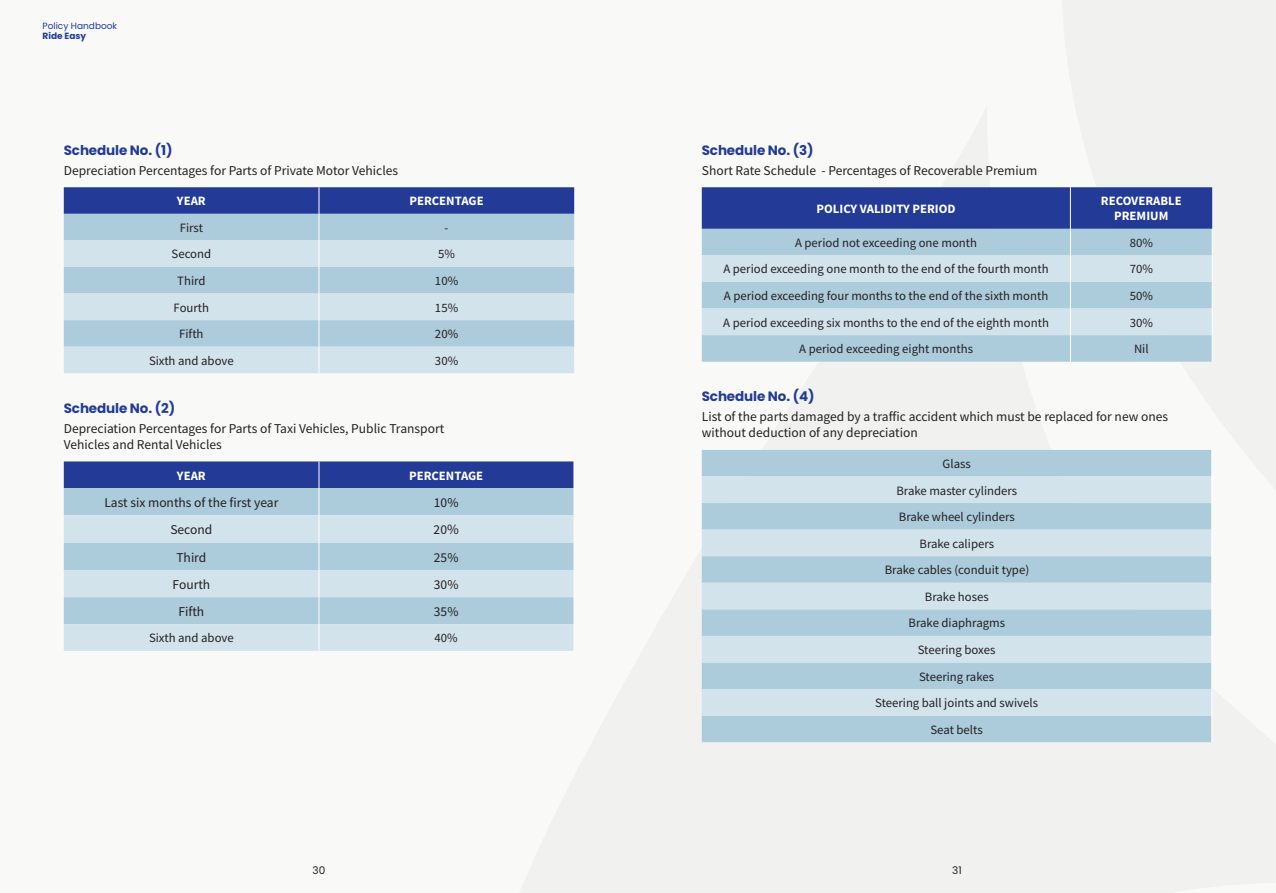
<style>
.page{position:relative;width:1276px;height:893px;background:#f9faf8}
.page>*{position:absolute;margin:0;border:0;box-sizing:border-box;transform-origin:0 0}
.t1{font:13.5px/15.8px "Source Sans Pro";color:#231f20}
.t2{font:700 13.5px "Poppins";letter-spacing:-.01em;color:#233b96}
.t3{font:12.75px/26.5px "Source Sans Pro";color:#231f20;text-align:center}
.t4{font:700 12.75px/15px "Source Sans Pro";color:#fff;text-align:center}
.t5{font:10.5px "Poppins";color:#231f20}
.t6{font:9px "Poppins";color:#233b96}
.t7{font:700 9px "Poppins";color:#233b96}
.s1{font-size:14.25px}
</style>
<div class="page">
<svg style="left:64px;top:187px;width:510px;height:186px;background:#a9c1d8"></svg>
<svg style="left:64px;top:461px;width:509px;height:190px;background:#a9c1d8"></svg>
<div style="left:702px;top:450px;width:509px;height:292px;background:#accbdb"></div>
<svg style="left:702px;top:476px;width:509px;height:240px;background:#c1d8e4"></svg>
<svg style="left:1211px;top:450px;width:1px;height:292px"></svg>
<svg style="left:702px;top:187px;width:510px;height:175px;background:#98b0d0"></svg>
<p class="t6" style="left:43px;top:20px;width:76px">Policy Handbook</p>
<p class="t7" style="left:43px;top:31px;width:45px">Ride Easy</p>
<p class="t2" style="left:64px;top:142px;width:110px">Schedule No. (1)</p>
<p class="t1" style="left:64px;top:162px;width:336px">Depreciation Percentages for Parts of Private Motor Vehicles</p>
<p class="t4" style="left:177px;top:193px;width:30px">YEAR</p>
<p class="t4" style="left:409px;top:193px;width:76px">PERCENTAGE</p>
<p class="t3" style="left:180px;top:214px;width:25px">First</p>
<p class="t3" style="left:444px;top:214px;width:5px">-</p>
<p class="t3" style="left:172px;top:241px;width:41px">Second</p>
<p class="t3" style="left:438px;top:241px;width:18px">5%</p>
<p class="t3" style="left:177px;top:267px;width:30px">Third</p>
<p class="t3" style="left:435px;top:267px;width:25px">10%</p>
<p class="t3" style="left:174px;top:294px;width:37px">Fourth</p>
<p class="t3" style="left:435px;top:294px;width:25px">15%</p>
<p class="t3" style="left:179px;top:321px;width:26px">Fifth</p>
<p class="t3" style="left:435px;top:321px;width:25px">20%</p>
<p class="t3" style="left:149px;top:347px;width:86px">Sixth and above</p>
<p class="t3" style="left:435px;top:347px;width:25px">30%</p>
<p class="t2" style="left:64px;top:400px;width:113px">Schedule No. (2)</p>
<p class="t1" style="left:64px;top:421px;width:382px">Depreciation Percentages for Parts of Taxi Vehicles, Public Transport<br>Vehicles and Rental Vehicles</p>
<p class="t4" style="left:177px;top:468px;width:30px">YEAR</p>
<p class="t4" style="left:409px;top:468px;width:76px">PERCENTAGE</p>
<p class="t1" style="left:104px;top:494px;width:175px">Last six months of the first year</p>
<p class="t1" style="left:434px;top:494px;width:26px">10%</p>
<p class="t1" style="left:170px;top:522px;width:43px">Second</p>
<p class="t1" style="left:433px;top:522px;width:27px">20<span class="s1">%</span></p>
<p class="t1" style="left:176px;top:549px;width:31px">Third</p>
<p class="t1" style="left:434px;top:549px;width:26px">25%</p>
<p class="t1" style="left:172px;top:576px;width:39px">Fourth</p>
<p class="t1" style="left:434px;top:576px;width:26px">30%</p>
<p class="t1" style="left:178px;top:603px;width:27px">Fifth</p>
<p class="t1" style="left:434px;top:603px;width:26px">35%</p>
<p class="t3" style="left:149px;top:625px;width:86px">Sixth and above</p>
<p class="t3" style="left:434px;top:625px;width:25px">40%</p>
<p class="t2" style="left:702px;top:142px;width:113px">Schedule No. (3)</p>
<p class="t1" style="left:702px;top:162px;width:337px">Short Rate Schedule - Percentages of Recoverable Premium</p>
<p class="t4" style="left:816px;top:201px;width:140px">POLICY VALIDITY PERIOD</p>
<p class="t4" style="left:1101px;top:193px;width:82px">RECOVERABLE<br>PREMIUM</p>
<p class="t3" style="left:795px;top:229px;width:184px">A period not exceeding one month</p>
<p class="t3" style="left:1129px;top:229px;width:25px">80%</p>
<p class="t3" style="left:723px;top:256px;width:327px">A period exceeding one month to the end of the fourth month</p>
<p class="t3" style="left:1129px;top:256px;width:25px">70%</p>
<p class="t3" style="left:724px;top:282px;width:326px">A period exceeding four months to the end of the sixth month</p>
<p class="t3" style="left:1129px;top:282px;width:25px">50%</p>
<p class="t3" style="left:723px;top:309px;width:327px">A period exceeding six months to the end of the eighth month</p>
<p class="t3" style="left:1129px;top:309px;width:25px">30%</p>
<p class="t3" style="left:799px;top:336px;width:175px">A period exceeding eight months</p>
<p class="t3" style="left:1134px;top:336px;width:16px">Nil</p>
<p class="t2" style="left:702px;top:389px;width:114px">Schedule No. (4)</p>
<p class="t1" style="left:702px;top:409px;width:468px">List of the parts damaged by a traffic accident which must be replaced for new ones without deduction of any depreciation</p>
<p class="t3" style="left:875px;top:450px;width:164px">Glass<br>Brake master cylinders<br>Brake wheel cylinders<br>Brake calipers<br>Brake cables (conduit type)<br>Brake hoses<br>Brake diaphragms<br>Steering boxes<br>Steering rakes<br>Steering ball joints and swivels<br>Seat belts</p>
<p class="t5" style="left:313px;top:864px;width:14px">30</p>
<p class="t5" style="left:952px;top:864px;width:11px">31</p>
</div>
